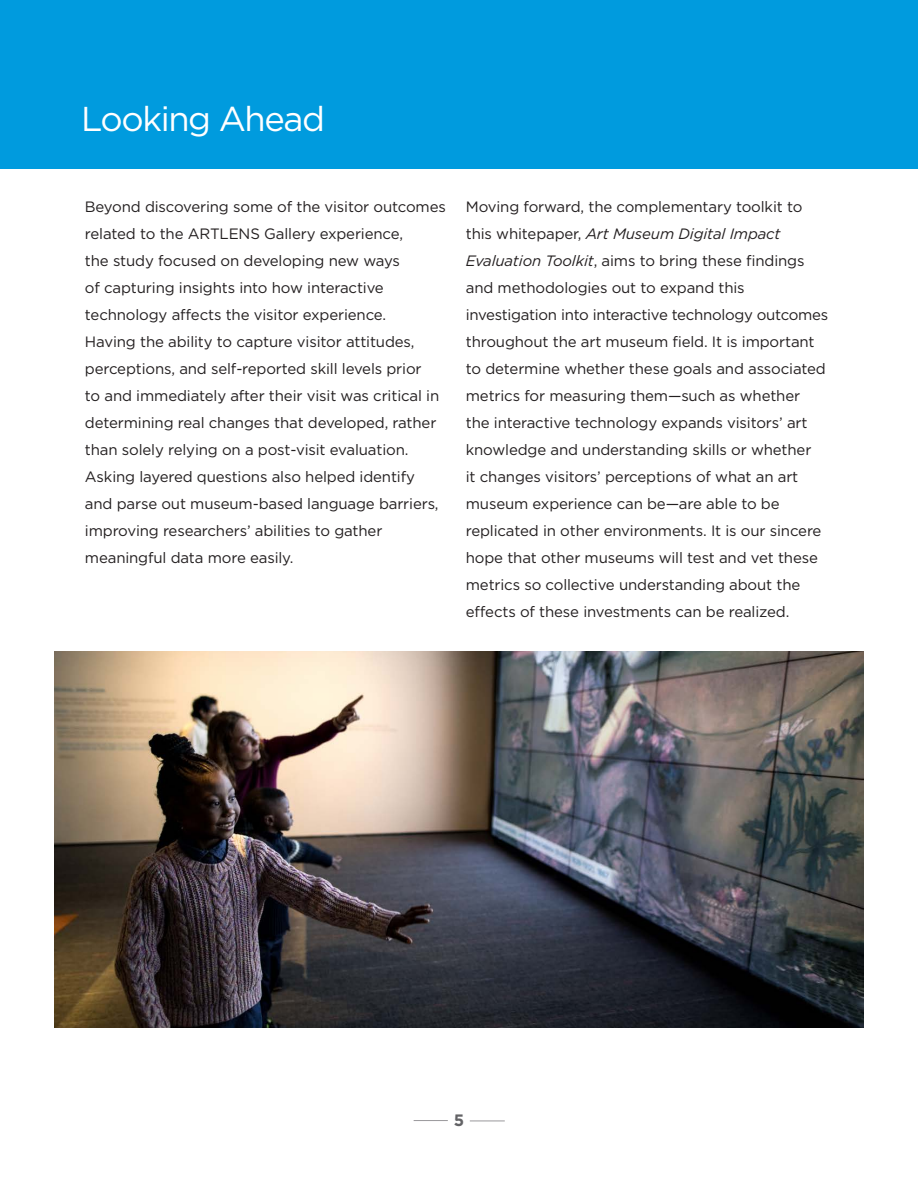
<style>
.page{position:relative;width:918px;height:1188px;background:#fff}
.page>*{position:absolute;margin:0;border:0;box-sizing:border-box;transform-origin:0 0}
.t1{font:34.5px "Gotham";letter-spacing:-.04em;color:#fff}
.t2{font:700 16.5px "Gotham";color:#636366}
.t3{font:15px/27px "Gotham";letter-spacing:-.01em;color:#231f20}
.s1{font-style:italic}
</style>
<div class="page">
<div style="left:0;top:0;width:918px;height:168px;background:#009bde"></div>
<img style="left:55px;top:651px;width:809px;height:377px">
<hr style="left:414px;top:1120px;width:34px;height:1px;background:#99989b">
<hr style="left:470px;top:1121px;width:35px;height:1px;background:#99989b">
<p class="t1" style="left:81px;top:97px;width:246px">Looking Ahead</p>
<p class="t3" style="left:85px;top:193px;width:363px">Beyond discovering some of the visitor outcomes related to the ARTLENS Gallery experience,<br>the study focused on developing new ways<br>of capturing insights into how interactive technology affects the visitor experience.<br>Having the ability to capture visitor attitudes, perceptions, and self-reported skill levels prior<br>to and immediately after their visit was critical in determining real changes that developed, rather than solely relying on a post-visit evaluation.<br>Asking layered questions also helped identify and parse out museum-based language barriers, improving researchers’ abilities to gather meaningful data more easily.</p>
<p class="t3" style="left:466px;top:193px;width:364px">Moving forward, the complementary toolkit to this whitepaper, <span class="s1">Art Museum Digital Impact Evaluation Toolkit</span>, aims to bring these findings and methodologies out to expand this investigation into interactive technology outcomes throughout the art museum field. It is important to determine whether these goals and associated metrics for measuring them—such as whether<br>the interactive technology expands visitors’ art knowledge and understanding skills or whether<br>it changes visitors’ perceptions of what an art museum experience can be—are able to be replicated in other environments. It is our sincere hope that other museums will test and vet these metrics so collective understanding about the effects of these investments can be realized.</p>
<p class="t2" style="left:454px;top:1109px;width:12px">5</p>
</div>
